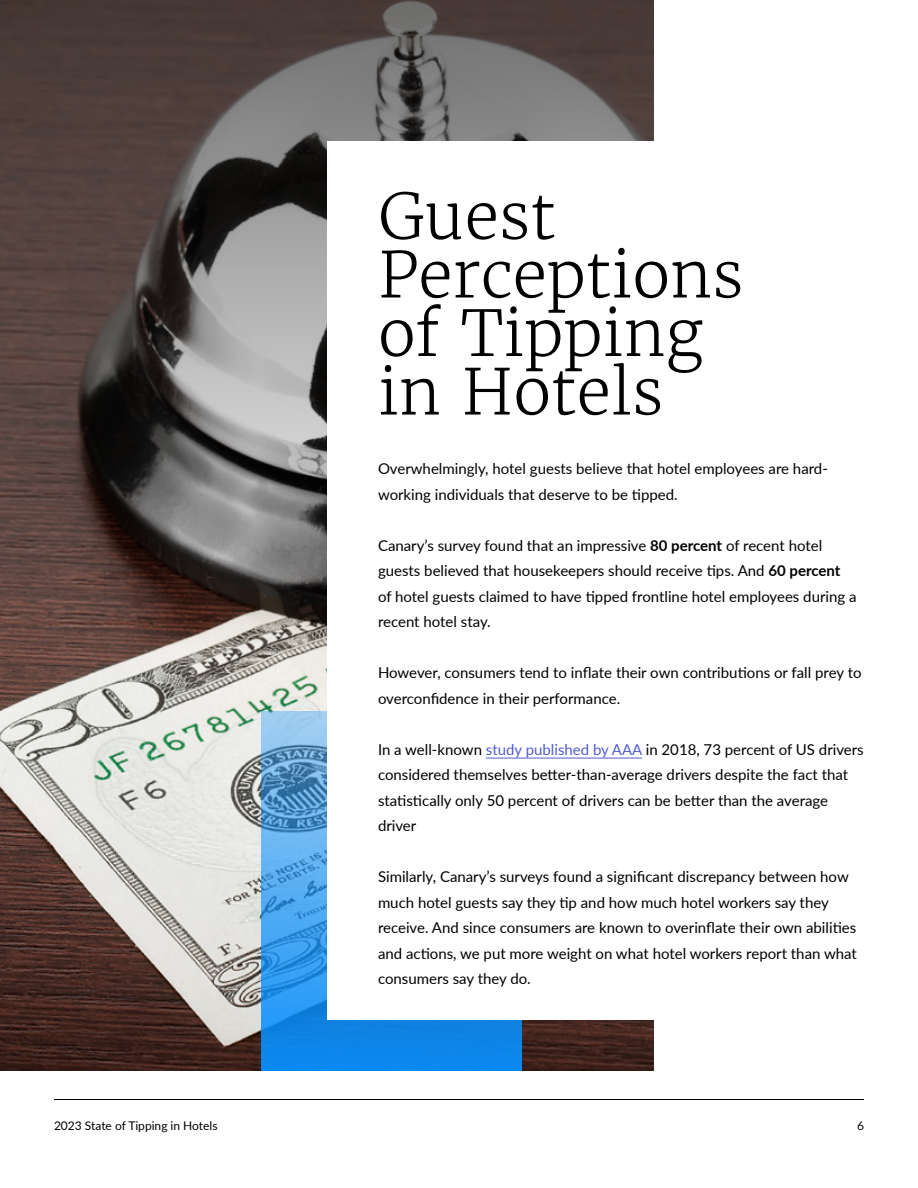
<style>
.page{position:relative;width:918px;height:1188px;background:#fff}
.page>*{position:absolute;margin:0;border:0;box-sizing:border-box;transform-origin:0 0}
.t1{font:300 63px/58.5px "Merriweather";color:#000}
.t2{font:15px/25.5px "Lato";color:#000}
.t3{font:12px "Lato";color:#000}
.s1{font-weight:700}
.s2{color:#4f5cd6}
</style>
<div class="page">
<hr style="left:54px;top:1099px;width:810px;height:1px;background:#000">
<img style="left:0;top:651px;width:654px;height:420px">
<svg style="left:0;top:0;width:654px;height:651px"></svg>
<svg style="left:261px;top:711px;width:261px;height:360px"></svg>
<div style="left:327px;top:141px;width:537px;height:879px;background:#fff"></div>
<hr style="left:486px;top:758px;width:156px;height:1px;background:#4f5cd6">
<h1 class="t1" style="left:378px;top:187px;width:367px">Guest<br>Perceptions of Tipping in Hotels</h1>
<p class="t2" style="left:378px;top:455px;width:451px">Overwhelmingly, hotel guests believe that hotel employees are hard&shy;working individuals that deserve to be tipped.</p>
<p class="t2" style="left:378px;top:532px;width:480px">Canary’s survey found that an impressive <span class="s1">80 percent</span> of recent hotel guests believed that housekeepers should receive tips. And <span class="s1">60 percent </span>of hotel guests claimed to have tipped frontline hotel employees during a recent hotel stay.</p>
<p class="t2" style="left:378px;top:659px;width:485px">However, consumers tend to inflate their own contributions or fall prey to overconfidence in their performance.</p>
<p class="t2" style="left:378px;top:736px;width:487px">In a well-known <span class="s2">study published by AAA</span> in 2018, 73 percent of US drivers considered themselves better-than-average drivers despite the fact that statistically only 50 percent of drivers can be better than the average driver</p>
<p class="t2" style="left:378px;top:863px;width:480px">Similarly, Canary’s surveys found a significant discrepancy between how much hotel guests say they tip and how much hotel workers say they receive. And since consumers are known to overinflate their own abilities and actions, we put more weight on what hotel workers report than what consumers say they do.</p>
<p class="t3" style="left:54px;top:1117px;width:165px">2023 State of Tipping in Hotels</p>
<p class="t3" style="left:857px;top:1117px;width:8px">6</p>
</div>
